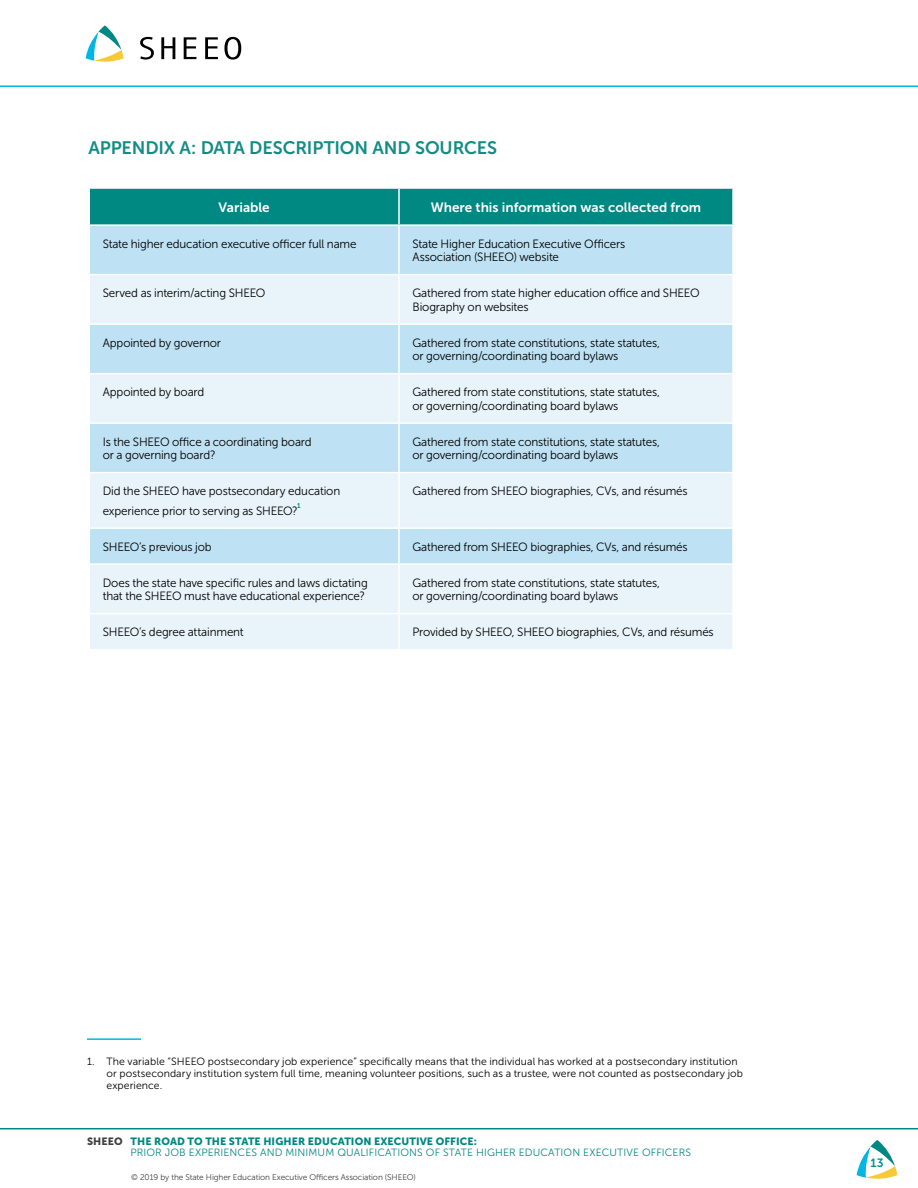
<style>
.page{position:relative;width:918px;height:1188px;background:#fff}
.page>*{position:absolute;margin:0;border:0;box-sizing:border-box;transform-origin:0 0}
.t1{font:18px "Museo Sans 700";letter-spacing:-.005em;color:#148c86}
.t2{font:13.5px "Museo Sans 700";color:#fff}
.t3{font:12px/13.5px "Museo Sans 300";letter-spacing:-.015em;color:#000}
.t4{font:12px "Museo Sans 700";color:#009590}
.t5{font:10.5px/12px "Museo Sans 300";letter-spacing:.005em;color:#000}
.t6{font:10.5px "Museo Sans 300";letter-spacing:.01em;color:#008882}
.t7{font:10.5px "Museo Sans 900";letter-spacing:.01em;color:#008882}
.t8{font:8.25px "Museo Sans 300";letter-spacing:-.01em;color:#404042}
.t9{font:7.05px "Museo Sans 700";color:#008882}
.s1{color:#414042}
</style>
<div class="page">
<hr style="left:0;top:1128px;width:918px;height:1px;background:#008882">
<svg style="left:86px;top:25px;width:38px;height:37px"></svg>
<svg style="left:140px;top:37px;width:14px;height:23px"></svg>
<svg style="left:161px;top:37px;width:14px;height:22px"></svg>
<svg style="left:184px;top:37px;width:12px;height:22px"></svg>
<svg style="left:205px;top:37px;width:13px;height:22px"></svg>
<svg style="left:224px;top:37px;width:17px;height:23px"></svg>
<svg style="left:857px;top:1140px;width:40px;height:39px"></svg>
<hr style="left:0;top:85px;width:918px;height:2px;background:#00b7e3">
<div style="left:90px;top:189px;width:642px;height:35px;background:#008882"></div>
<div style="left:90px;top:226px;width:642px;height:48px;background:#bee1f3"></div>
<svg style="left:90px;top:275px;width:642px;height:374px;background:#d9edf7"></svg>
<hr style="left:398px;top:189px;width:2px;height:35px;background:#fff">
<hr style="left:398px;top:226px;width:2px;height:48px;background:#fff">
<hr style="left:398px;top:275px;width:2px;height:48px;background:#fff">
<hr style="left:88px;top:323px;width:311px;height:2px;background:#fff">
<hr style="left:399px;top:323px;width:335px;height:2px;background:#fff">
<hr style="left:398px;top:325px;width:2px;height:48px;background:#fff">
<hr style="left:88px;top:373px;width:311px;height:1px;background:#fff">
<hr style="left:399px;top:373px;width:335px;height:1px;background:#fff">
<hr style="left:398px;top:374px;width:2px;height:48px;background:#fff">
<hr style="left:88px;top:422px;width:311px;height:2px;background:#fff">
<hr style="left:399px;top:422px;width:335px;height:2px;background:#fff">
<hr style="left:398px;top:424px;width:2px;height:48px;background:#fff">
<hr style="left:88px;top:472px;width:311px;height:1px;background:#fff">
<hr style="left:399px;top:472px;width:335px;height:1px;background:#fff">
<hr style="left:398px;top:473px;width:2px;height:54px;background:#fff">
<hr style="left:88px;top:527px;width:311px;height:2px;background:#fff">
<hr style="left:399px;top:527px;width:335px;height:2px;background:#fff">
<hr style="left:398px;top:529px;width:2px;height:34px;background:#fff">
<hr style="left:88px;top:563px;width:311px;height:2px;background:#fff">
<hr style="left:399px;top:563px;width:335px;height:2px;background:#fff">
<hr style="left:398px;top:565px;width:2px;height:48px;background:#fff">
<hr style="left:88px;top:613px;width:311px;height:1px;background:#fff">
<hr style="left:399px;top:613px;width:335px;height:1px;background:#fff">
<hr style="left:398px;top:614px;width:2px;height:35px;background:#fff">
<hr style="left:87px;top:1038px;width:54px;height:2px;background:#00b7e3">
<h1 class="t1" style="left:88px;top:137px;width:410px">APPENDIX A: DATA DESCRIPTION AND SOURCES</h1>
<p class="t2" style="left:218px;top:199px;width:53px">Variable</p>
<p class="t2" style="left:431px;top:199px;width:272px">Where this information was collected from</p>
<p class="t3" style="left:103px;top:237px;width:255px">State higher education executive officer full name</p>
<p class="t3" style="left:413px;top:237px;width:214px">State Higher Education Executive Officers<br>Association (SHEEO) website</p>
<p class="t3" style="left:103px;top:286px;width:164px">Served as interim/acting SHEEO</p>
<p class="t3" style="left:413px;top:286px;width:289px">Gathered from state higher education office and SHEEO<br>Biography on websites</p>
<p class="t3" style="left:103px;top:336px;width:120px">Appointed by governor</p>
<p class="t3" style="left:412px;top:336px;width:249px">Gathered from state constitutions, state statutes, or governing/coordinating board bylaws</p>
<p class="t3" style="left:103px;top:385px;width:103px">Appointed by board</p>
<p class="t3" style="left:412px;top:385px;width:249px">Gathered from state constitutions, state statutes, or governing/coordinating board bylaws</p>
<p class="t3" style="left:103px;top:435px;width:210px">Is the SHEEO office a coordinating board or a governing board?</p>
<p class="t3" style="left:412px;top:435px;width:249px">Gathered from state constitutions, state statutes, or governing/coordinating board bylaws</p>
<p class="t3" style="left:103px;top:481px;width:239px;line-height:19.5px">Did the SHEEO have postsecondary education experience prior to serving as SHEEO?</p>
<p class="t3" style="left:412px;top:484px;width:277px">Gathered from SHEEO biographies, CVs, and résumés</p>
<p class="t9" style="left:297px;top:501px;width:5px">1</p>
<p class="t3" style="left:103px;top:540px;width:111px">SHEEO’s previous job</p>
<p class="t3" style="left:412px;top:540px;width:277px">Gathered from SHEEO biographies, CVs, and résumés</p>
<p class="t3" style="left:103px;top:576px;width:267px">Does the state have specific rules and laws dictating that the SHEEO must have educational experience?</p>
<p class="t3" style="left:412px;top:576px;width:249px">Gathered from state constitutions, state statutes, or governing/coordinating board bylaws</p>
<p class="t3" style="left:103px;top:625px;width:143px">SHEEO’s degree attainment</p>
<p class="t3" style="left:412px;top:625px;width:303px">Provided by SHEEO, SHEEO biographies, CVs, and résumés</p>
<p class="t5" style="left:106px;top:1055px;width:638px;text-indent:-19px">1. The variable “SHEEO postsecondary job experience” specifically means that the individual has worked at a postsecondary institution or postsecondary institution system full time, meaning volunteer positions, such as a trustee, were not counted as postsecondary job experience.</p>
<p class="t7" style="left:87px;top:1135px;width:391px"><span class="s1">SHEEO</span> THE ROAD TO THE STATE HIGHER EDUCATION EXECUTIVE OFFICE:</p>
<p class="t6" style="left:131px;top:1147px;width:562px">PRIOR JOB EXPERIENCES AND MINIMUM QUALIFICATIONS OF STATE HIGHER EDUCATION EXECUTIVE OFFICERS</p>
<p class="t8" style="left:131px;top:1172px;width:286px">© 2019 by the State Higher Education Executive Officers Association (SHEEO)</p>
<p class="t4" style="left:871px;top:1156px;width:15px">13</p>
</div>
